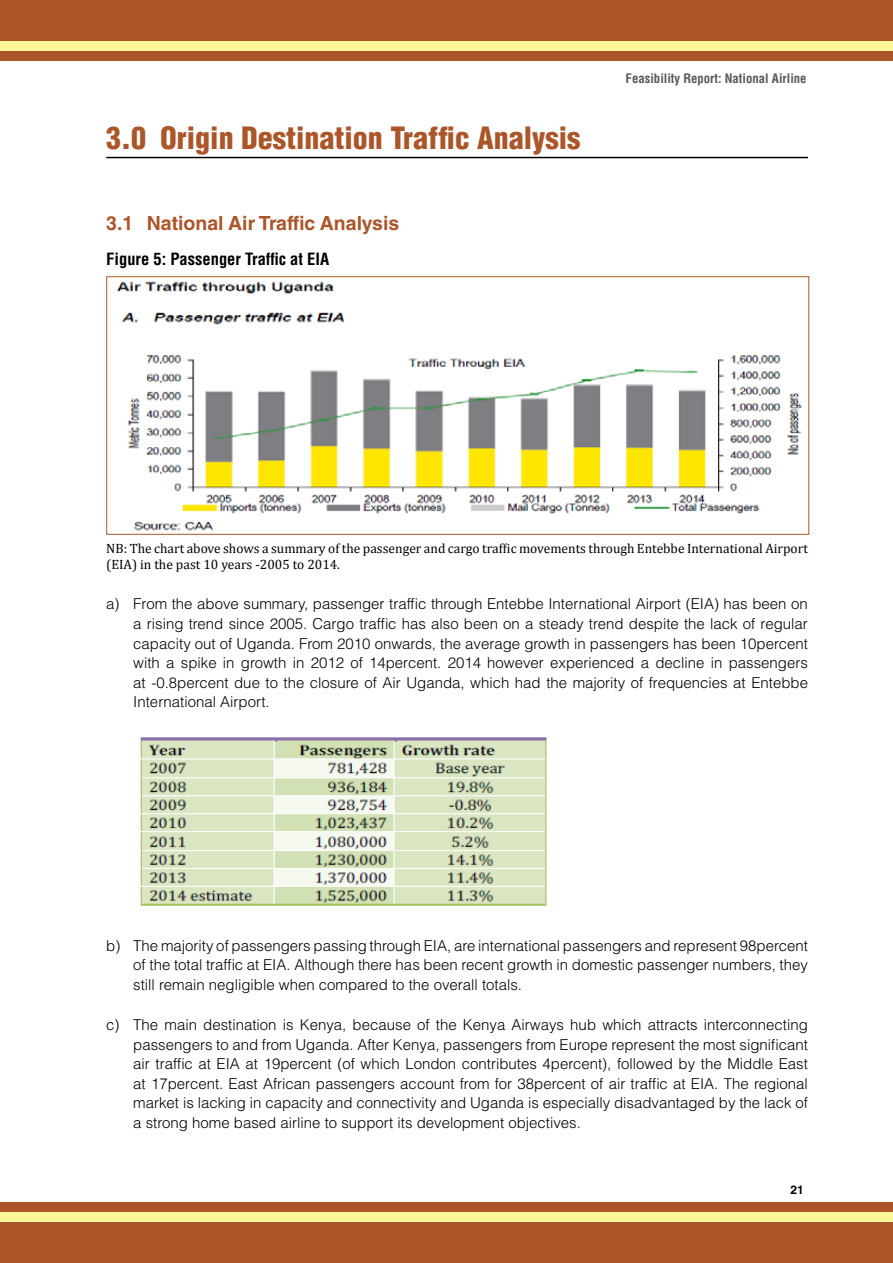
<style>
.page{position:relative;width:893px;height:1263px;background:#fff}
.page>*{position:absolute;margin:0;border:0;box-sizing:border-box;transform-origin:0 0}
.t1{font:900 condensed 30px "Helvetica LT Std";color:#ac5529}
.t2{font:700 19.5px "Helvetica LT Std";color:#ac5529}
.t3{font:700 condensed 16.5px "Helvetica LT Std";color:#000}
.t4{font:300 15px/19.5px "Helvetica LT Std";color:#000;text-align:justify}
.t5{font:13.5px/16.2px "Cambria";color:#000}
.t6{font:700 condensed 12.75px "Helvetica LT Std";color:#58595b}
.t7{font:700 12px "Helvetica LT Std";color:#000}
</style>
<div class="page">
<div style="left:0;top:1202px;width:893px;height:61px;background:#ac5529"></div>
<div style="left:0;top:1212px;width:893px;height:9px;background:#fff799"></div>
<div style="left:0;top:0;width:893px;height:61px;background:#ac5529"></div>
<div style="left:0;top:41px;width:893px;height:10px;background:#fff799"></div>
<img style="left:116px;top:281px;width:686px;height:250px">
<div style="left:106px;top:276px;width:703px;height:259px;border:1px solid #ac5529"></div>
<img style="left:140px;top:737px;width:407px;height:169px">
<hr style="left:106px;top:157px;width:702px;height:1px;background:#000">
<h1 class="t1" style="left:106px;top:119px;width:476px">3.0 Origin Destination Traffic Analysis</h1>
<h2 class="t2" style="left:106px;top:211px;width:295px">3.1 National Air Traffic Analysis</h2>
<p class="t3" style="left:106px;top:248px;width:224px">Figure 5: Passenger Traffic at EIA</p>
<p class="t6" style="left:626px;top:70px;width:182px">Feasibility Report: National Airline</p>
<p class="t5" style="left:106px;top:540px;width:703px">NB: The chart above shows a summary of the passenger and cargo traffic movements through Entebbe International Airport (EIA) in the past 10 years -2005 to 2014.</p>
<p class="t4" style="left:133px;top:594px;width:676px;text-indent:-27px">a) From the above summary, passenger traffic through Entebbe International Airport (EIA) has been on a rising trend since 2005. Cargo traffic has also been on a steady trend despite the lack of regular capacity out of Uganda. From 2010 onwards, the average growth in passengers has been 10percent with a spike in growth in 2012 of 14percent. 2014 however experienced a decline in passengers at -0.8percent due to the closure of Air Uganda, which had the majority of frequencies at Entebbe International Airport.</p>
<p class="t4" style="left:133px;top:935px;width:676px;text-indent:-27px">b) The majority of passengers passing through EIA, are international passengers and represent 98percent of the total traffic at EIA. Although there has been recent growth in domestic passenger numbers, they still remain negligible when compared to the overall totals.</p>
<p class="t4" style="left:133px;top:1015px;width:676px;text-indent:-27px">c) The main destination is Kenya, because of the Kenya Airways hub which attracts interconnecting passengers to and from Uganda. After Kenya, passengers from Europe represent the most significant air traffic at EIA at 19percent (of which London contributes 4percent), followed by the Middle East at 17percent. East African passengers account from for 38percent of air traffic at EIA. The regional market is lacking in capacity and connectivity and Uganda is especially disadvantaged by the lack of a strong home based airline to support its development objectives.</p>
<p class="t7" style="left:790px;top:1182px;width:15px">21</p>
</div>
